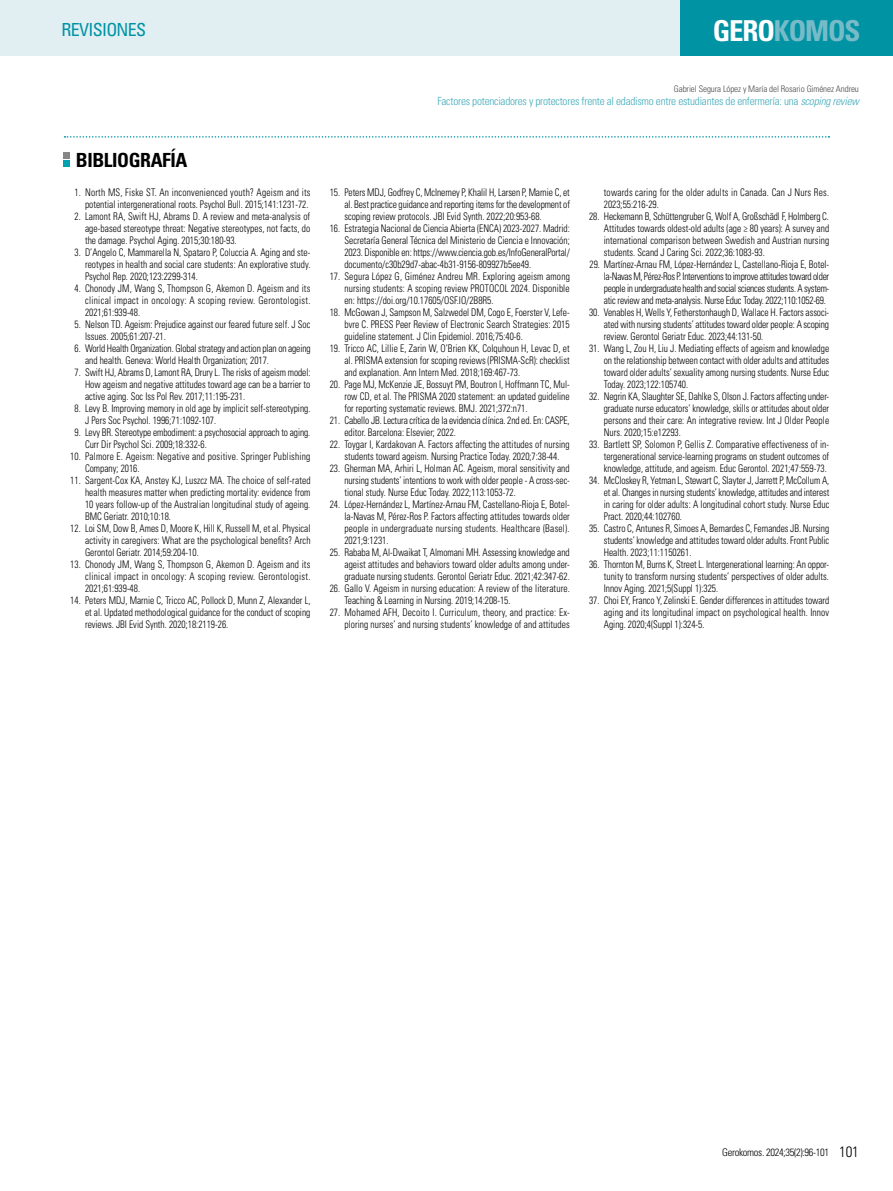
<style>
.page{position:relative;width:893px;height:1191px;background:#fff}
.page>*{position:absolute;margin:0;border:0;box-sizing:border-box;transform-origin:0 0}
.t1{font:700 condensed 28.8px "Univers LT Std";letter-spacing:-.04em;color:#78bbc8}
.t2{font:700 condensed 19.5px "Univers LT Std";letter-spacing:-.02em;color:#000}
.t3{font:condensed 18px "Univers LT Std";letter-spacing:-.04em;color:#0093a4}
.t4{font:300 condensed 11.25px "Univers LT Std";letter-spacing:-.02em;color:#42abba}
.t5{font:300 condensed 10.5px/12px "Univers LT Std";color:#000;text-align:justify;scale:.9 1}
.t6{font:300 condensed 10.5px/12px "Univers LT Std";letter-spacing:.02em;color:#000;scale:.9 1}
.t7{font:300 condensed 10.5px "Univers LT Std";letter-spacing:-.03em;color:#000}
.t8{font:300 condensed 9px "Univers LT Std";letter-spacing:-.01em;color:#4a4a49}
.s1{color:#fff}
.s2{font-style:italic}
.s3{font-size:15px}
</style>
<div class="page">
<div style="left:0;top:0;width:705px;height:55px;background:#e2eff2"></div>
<div style="left:680px;top:0;width:213px;height:55px;background:#0093a4"></div>
<svg style="left:64px;top:153px;width:6px;height:14px"></svg>
<svg style="left:65px;top:136px;width:764px;height:2px"></svg>
<h3 class="t3" style="left:62px;top:18px;width:86px">REVISIONES</h3>
<h1 class="t1" style="left:713px;top:13px;width:149px"><span class="s1">GERO</span>KOMOS</h1>
<h2 class="t2" style="left:76px;top:148px;width:113px">BIBLIOGRAFÍA</h2>
<p class="t5" style="left:74px;top:186px;width:264px;text-align:right">1. North MS, Fiske ST. An inconvenienced youth? Ageism and its potential intergenerational roots. Psychol Bull. 2015;141:1231-72.</p>
<p class="t5" style="left:85px;top:210px;width:252px;text-indent:-11px">2. Lamont RA, Swift HJ, Abrams D. A review and meta-analysis of age-based stereotype threat: Negative stereotypes, not facts, do the damage. Psychol Aging. 2015;30:180-93.</p>
<p class="t5" style="left:85px;top:246px;width:252px;text-indent:-11px">3. D’Angelo C, Mammarella N, Spataro P, Coluccia A. Aging and ste&shy;reotypes in health and social care students: An explorative study.<br>Psychol Rep. 2020;123:2299-314.</p>
<p class="t5" style="left:85px;top:282px;width:252px;text-indent:-11px">4. Chonody JM, Wang S, Thompson G, Akemon D. Ageism and its clinical impact in oncology: A scoping review. Gerontologist.<br>2021;61:939-48.</p>
<p class="t5" style="left:85px;top:318px;width:252px;text-indent:-11px">5. Nelson TD. Ageism: Prejudice against our feared future self. J Soc<br>Issues. 2005;61:207-21.</p>
<p class="t5" style="left:85px;top:342px;width:252px;text-indent:-11px">6. World Health Organization. Global strategy and action plan on ageing and health. Geneva: World Health Organization; 2017.</p>
<p class="t5" style="left:85px;top:366px;width:252px;text-indent:-11px">7. Swift HJ, Abrams D, Lamont RA, Drury L. The risks of ageism model:<br>How ageism and negative attitudes toward age can be a barrier to active aging. Soc Iss Pol Rev. 2017;11:195-231.</p>
<p class="t5" style="left:85px;top:402px;width:252px;text-indent:-11px">8. Levy B. Improving memory in old age by implicit self-stereotyping.<br>J Pers Soc Psychol. 1996;71:1092-107.</p>
<p class="t5" style="left:85px;top:426px;width:252px;text-indent:-11px">9. Levy BR. Stereotype embodiment: a psychosocial approach to aging.<br>Curr Dir Psychol Sci. 2009;18:332-6.</p>
<p class="t6" style="left:85px;top:450px;width:252px;text-indent:-15px">10. Palmore E. Ageism: Negative and positive. Springer Publishing<br>Company; 2016.</p>
<p class="t5" style="left:85px;top:474px;width:252px;text-indent:-15px">11. Sargent-Cox KA, Anstey KJ, Luszcz MA. The choice of self-rated health measures matter when predicting mortality: evidence from 10 years follow-up of the Australian longitudinal study of ageing.<br>BMC Geriatr. 2010;10:18.</p>
<p class="t5" style="left:85px;top:522px;width:252px;text-indent:-15px">12. Loi SM, Dow B, Ames D, Moore K, Hill K, Russell M, et al. Physical activity in caregivers: What are the psychological benefits? Arch Gerontol Geriatr. 2014;59:204-10.</p>
<p class="t5" style="left:85px;top:558px;width:252px;text-indent:-15px">13. Chonody JM, Wang S, Thompson G, Akemon D. Ageism and its clinical impact in oncology: A scoping review. Gerontologist.<br>2021;61:939-48.</p>
<p class="t5" style="left:85px;top:594px;width:252px;text-indent:-15px">14. Peters MDJ, Marnie C, Tricco AC, Pollock D, Munn Z, Alexander L, et al. Updated methodological guidance for the conduct of scoping reviews. JBI Evid Synth. 2020;18:2119-26.</p>
<p class="t8" style="left:674px;top:83px;width:187px">Gabriel Segura López y María del Rosario Giménez Andreu</p>
<p class="t4" style="left:437px;top:94px;width:423px">Factores potenciadores y protectores frente al edadismo entre estudiantes de enfermería: una <span class="s2">scoping review</span></p>
<p class="t5" style="left:344px;top:186px;width:252px;text-indent:-15px">15. Peters MDJ, Godfrey C, McInerney P, Khalil H, Larsen P, Marnie C, et al. Best practice guidance and reporting items for the development of scoping review protocols. JBI Evid Synth. 2022;20:953-68.</p>
<p class="t5" style="left:344px;top:222px;width:252px;text-indent:-15px">16. Estrategia Nacional de Ciencia Abierta (ENCA) 2023-2027. Madrid:<br>Secretaría General Técnica del Ministerio de Ciencia e Innovación; 2023. Disponible en: https://www.ciencia.gob.es/InfoGeneralPortal/ documento/c30b29d7-abac-4b31-9156-809927b5ee49.</p>
<p class="t5" style="left:344px;top:270px;width:252px;text-indent:-15px">17. Segura López G, Giménez Andreu MR. Exploring ageism among nursing students: A scoping review PROTOCOL 2024. Disponible en: https://doi.org/10.17605/OSF.IO/2B8R5.</p>
<p class="t5" style="left:344px;top:306px;width:252px;text-indent:-15px">18. McGowan J, Sampson M, Salzwedel DM, Cogo E, Foerster V, Lefe&shy;bvre C. PRESS Peer Review of Electronic Search Strategies: 2015 guideline statement. J Clin Epidemiol. 2016;75:40-6.</p>
<p class="t5" style="left:344px;top:342px;width:252px;text-indent:-15px">19. Tricco AC, Lillie E, Zarin W, O’Brien KK, Colquhoun H, Levac D, et al. PRISMA extension for scoping reviews (PRISMA-ScR): checklist and explanation. Ann Intern Med. 2018;169:467-73.</p>
<p class="t5" style="left:344px;top:378px;width:252px;text-indent:-15px">20. Page MJ, McKenzie JE, Bossuyt PM, Boutron I, Hoffmann TC, Mul&shy;row CD, et al. The PRISMA 2020 statement: an updated guideline for reporting systematic reviews. BMJ. 2021;372:n71.</p>
<p class="t5" style="left:344px;top:414px;width:252px;text-indent:-15px">21. Cabello JB. Lectura crítica de la evidencia clínica. 2nd ed. En: CASPE, editor. Barcelona: Elsevier; 2022.</p>
<p class="t5" style="left:330px;top:438px;width:268px;text-align:center">22. Toygar I, Kardakovan A. Factors affecting the attitudes of nursing students toward ageism. Nursing Practice Today. 2020;7:38-44.</p>
<p class="t5" style="left:344px;top:462px;width:252px;text-indent:-15px">23. Gherman MA, Arhiri L, Holman AC. Ageism, moral sensitivity and nursing students’ intentions to work with older people - A cross-sec&shy;tional study. Nurse Educ Today. 2022;113:1053-72.</p>
<p class="t5" style="left:344px;top:498px;width:252px;text-indent:-15px">24. López-Hernández L, Martínez-Arnau FM, Castellano-Rioja E, Botel&shy;la-Navas M, Pérez-Ros P. Factors affecting attitudes towards older people in undergraduate nursing students. Healthcare (Basel).<br>2021;9:1231.</p>
<p class="t5" style="left:344px;top:546px;width:252px;text-indent:-15px">25. Rababa M, Al-Dwaikat T, Almomani MH. Assessing knowledge and ageist attitudes and behaviors toward older adults among under&shy;graduate nursing students. Gerontol Geriatr Educ. 2021;42:347-62.</p>
<p class="t5" style="left:344px;top:582px;width:252px;text-indent:-15px">26. Gallo V. Ageism in nursing education: A review of the literature.<br>Teaching &amp; Learning in Nursing. 2019;14:208-15.</p>
<p class="t5" style="left:330px;top:606px;width:268px;text-align:right">27. Mohamed AFH, Decoito I. Curriculum, theory, and practice: Ex&shy;ploring nurses’ and nursing students’ knowledge of and attitudes</p>
<p class="t6" style="left:604px;top:186px;width:252px">towards caring for the older adults in Canada. Can J Nurs Res.<br>2023;55:216-29.</p>
<p class="t5" style="left:604px;top:210px;width:252px;text-indent:-15px">28. Heckemann B, Schüttengruber G, Wolf A, Großschädl F, Holmberg C.<br>Attitudes towards oldest-old adults (age ≥ 80 years): A survey and international comparison between Swedish and Austrian nursing students. Scand J Caring Sci. 2022;36:1083-93.</p>
<p class="t5" style="left:604px;top:258px;width:252px;text-indent:-14px">29. Martínez-Arnau FM, López-Hernández L, Castellano-Rioja E, Botel&shy;la-Navas M, Pérez-Ros P. Interventions to improve attitudes toward older people in undergraduate health and social sciences students. A system&shy;atic review and meta-analysis. Nurse Educ Today. 2022;110:1052-69.</p>
<p class="t5" style="left:604px;top:306px;width:252px;text-indent:-15px">30. Venables H, Wells Y, Fetherstonhaugh D, Wallace H. Factors associ&shy;ated with nursing students’ attitudes toward older people: A scoping review. Gerontol Geriatr Educ. 2023;44:131-50.</p>
<p class="t5" style="left:604px;top:342px;width:252px;text-indent:-15px">31. Wang L, Zou H, Liu J. Mediating effects of ageism and knowledge on the relationship between contact with older adults and attitudes toward older adults’ sexuality among nursing students. Nurse Educ Today. 2023;122:105740.</p>
<p class="t5" style="left:604px;top:390px;width:252px;text-indent:-15px">32. Negrin KA, Slaughter SE, Dahlke S, Olson J. Factors affecting under&shy;graduate nurse educators’ knowledge, skills or attitudes about older persons and their care: An integrative review. Int J Older People Nurs. 2020;15:e12293.</p>
<p class="t5" style="left:604px;top:438px;width:252px;text-indent:-15px">33. Bartlett SP, Solomon P, Gellis Z. Comparative effectiveness of in&shy;tergenerational service-learning programs on student outcomes of knowledge, attitude, and ageism. Educ Gerontol. 2021;47:559-73.</p>
<p class="t5" style="left:604px;top:474px;width:252px;text-indent:-15px">34. McCloskey R, Yetman L, Stewart C, Slayter J, Jarrett P, McCollum A, et al. Changes in nursing students’ knowledge, attitudes and interest in caring for older adults: A longitudinal cohort study. Nurse Educ Pract. 2020;44:102760.</p>
<p class="t5" style="left:604px;top:522px;width:252px;text-indent:-15px">35. Castro C, Antunes R, Simoes A, Bernardes C, Fernandes JB. Nursing students’ knowledge and attitudes toward older adults. Front Public Health. 2023;11:1150261.</p>
<p class="t5" style="left:604px;top:558px;width:252px;text-indent:-15px">36. Thornton M, Burns K, Street L. Intergenerational learning: An oppor&shy;tunity to transform nursing students’ perspectives of older adults.<br>Innov Aging. 2021;5(Suppl 1):325.</p>
<p class="t5" style="left:604px;top:594px;width:252px;text-indent:-15px">37. Choi EY, Franco Y, Zelinski E. Gender differences in attitudes toward aging and its longitudinal impact on psychological health. Innov Aging. 2020;4(Suppl 1):324-5.</p>
<p class="t7" style="left:722px;top:1145px;width:138px">Gerokomos. 2024;35(2):96-101 <span class="s3">101</span></p>
</div>
